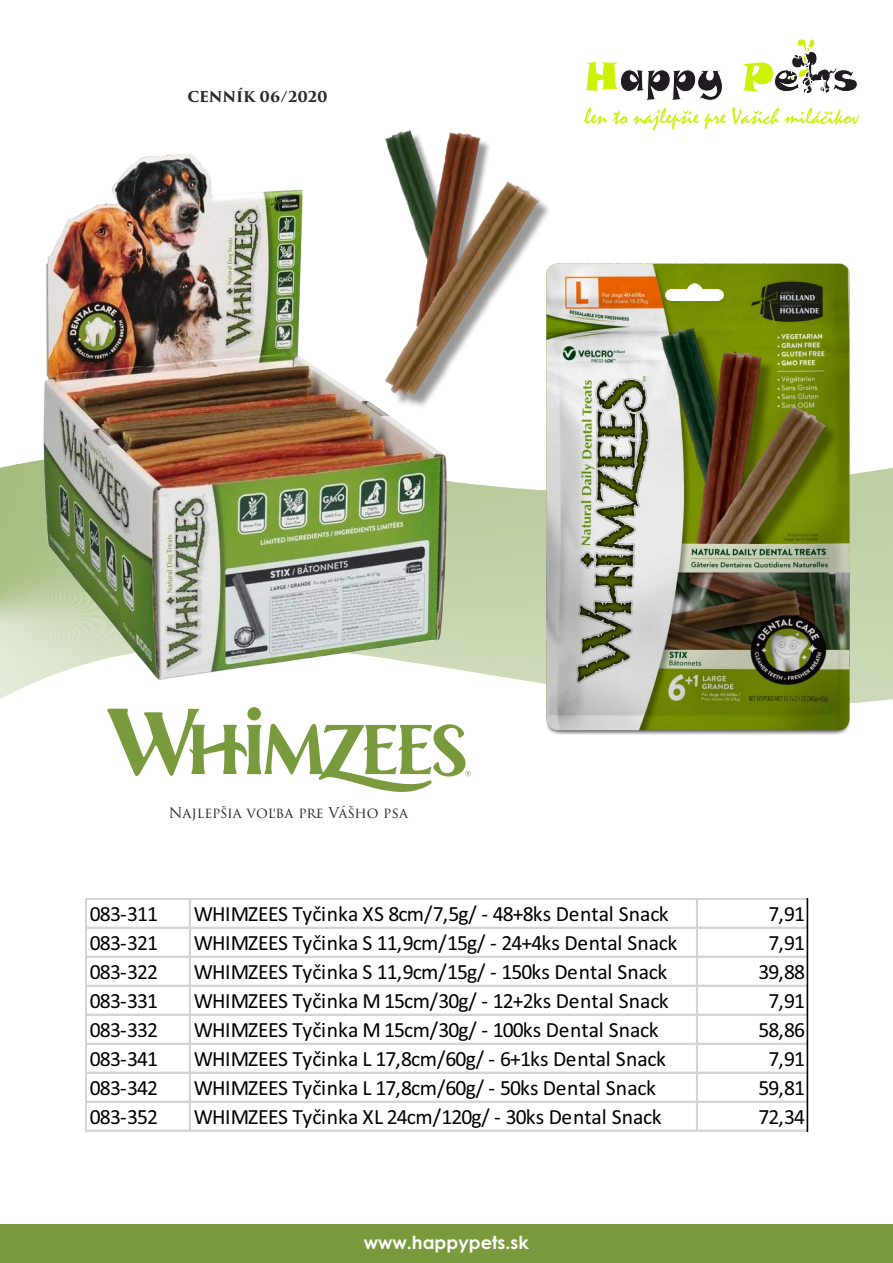
<style>
.page{position:relative;width:893px;height:1263px;background:#fff}
.page>*{position:absolute;margin:0;border:0;box-sizing:border-box;transform-origin:0 0}
.t1{font:21.75px "Calibri";letter-spacing:-.025em;color:#000}
.t2{font:700 18px "Century Gothic";color:#fefefe}
.t3{font:14.55px "Trajan Pro 3";letter-spacing:-.005em;color:#2b2a29}
.t4{font:700 14.55px "Trajan Pro 3";letter-spacing:-.01em;color:#2b2a29}
</style>
<div class="page">
<svg style="left:584px;top:39px;width:275px;height:92px"></svg>
<div style="left:0;top:1224px;width:893px;height:39px;background:#799b3e"></div>
<svg style="left:0;top:463px;width:893px;height:329px"></svg>
<hr style="left:86px;top:898px;width:721px;height:2px;background:#d4d4d4">
<hr style="left:86px;top:927px;width:721px;height:1px;background:#d4d4d4">
<hr style="left:86px;top:956px;width:721px;height:1px;background:#d4d4d4">
<hr style="left:86px;top:985px;width:721px;height:1px;background:#d4d4d4">
<hr style="left:86px;top:1014px;width:721px;height:1px;background:#d4d4d4">
<hr style="left:86px;top:1043px;width:721px;height:1px;background:#d4d4d4">
<hr style="left:86px;top:1072px;width:721px;height:1px;background:#d4d4d4">
<hr style="left:86px;top:1101px;width:721px;height:1px;background:#d4d4d4">
<hr style="left:86px;top:1130px;width:721px;height:1px;background:#d4d4d4">
<hr style="left:86px;top:898px;width:1px;height:233px;background:#d4d4d4">
<hr style="left:189px;top:898px;width:2px;height:233px;background:#d4d4d4">
<hr style="left:696px;top:898px;width:2px;height:233px;background:#d4d4d4">
<hr style="left:807px;top:898px;width:2px;height:233px;background:#d4d4d4">
<hr style="left:807px;top:898px;width:1px;height:233px;background:#000">
<img style="left:544px;top:263px;width:310px;height:471px">
<img style="left:22px;top:154px;width:452px;height:536px">
<img style="left:353px;top:130px;width:202px;height:302px">
<p class="t4" style="left:187px;top:91px;width:142px">CENNÍK 06/2020</p>
<p class="t3" style="left:169px;top:807px;width:241px">Najlepšia voľba pre Vášho psa</p>
<p class="t1" style="left:90px;top:905px;width:70px">083-311</p>
<p class="t1" style="left:194px;top:905px;width:477px">WHIMZEES Tyčinka XS 8cm/7,5g/ - 48+8ks Dental Snack</p>
<p class="t1" style="left:768px;top:905px;width:38px">7,91</p>
<p class="t1" style="left:90px;top:934px;width:70px">083-321</p>
<p class="t1" style="left:194px;top:934px;width:485px">WHIMZEES Tyčinka S 11,9cm/15g/ - 24+4ks Dental Snack</p>
<p class="t1" style="left:768px;top:934px;width:38px">7,91</p>
<p class="t1" style="left:90px;top:963px;width:70px">083-322</p>
<p class="t1" style="left:194px;top:963px;width:475px">WHIMZEES Tyčinka S 11,9cm/15g/ - 150ks Dental Snack</p>
<p class="t1" style="left:758px;top:963px;width:48px">39,88</p>
<p class="t1" style="left:90px;top:992px;width:70px">083-331</p>
<p class="t1" style="left:194px;top:992px;width:477px">WHIMZEES Tyčinka M15cm/30g/ - 12+2ks Dental Snack</p>
<p class="t1" style="left:768px;top:992px;width:38px">7,91</p>
<p class="t1" style="left:90px;top:1021px;width:70px">083-332</p>
<p class="t1" style="left:194px;top:1021px;width:467px">WHIMZEES Tyčinka M15cm/30g/ - 100ks Dental Snack</p>
<p class="t1" style="left:758px;top:1021px;width:48px">58,86</p>
<p class="t1" style="left:90px;top:1050px;width:70px">083-341</p>
<p class="t1" style="left:194px;top:1050px;width:474px">WHIMZEES Tyčinka L 17,8cm/60g/ - 6+1ks Dental Snack</p>
<p class="t1" style="left:768px;top:1050px;width:38px">7,91</p>
<p class="t1" style="left:90px;top:1079px;width:70px">083-342</p>
<p class="t1" style="left:194px;top:1079px;width:464px">WHIMZEES Tyčinka L 17,8cm/60g/ - 50ks Dental Snack</p>
<p class="t1" style="left:758px;top:1079px;width:48px">59,81</p>
<p class="t1" style="left:90px;top:1108px;width:70px">083-352</p>
<p class="t1" style="left:194px;top:1108px;width:469px">WHIMZEES Tyčinka XL 24cm/120g/ - 30ks Dental Snack</p>
<p class="t1" style="left:758px;top:1108px;width:48px">72,34</p>
<p class="t2" style="left:364px;top:1235px;width:167px">www.happypets.sk</p>
</div>
